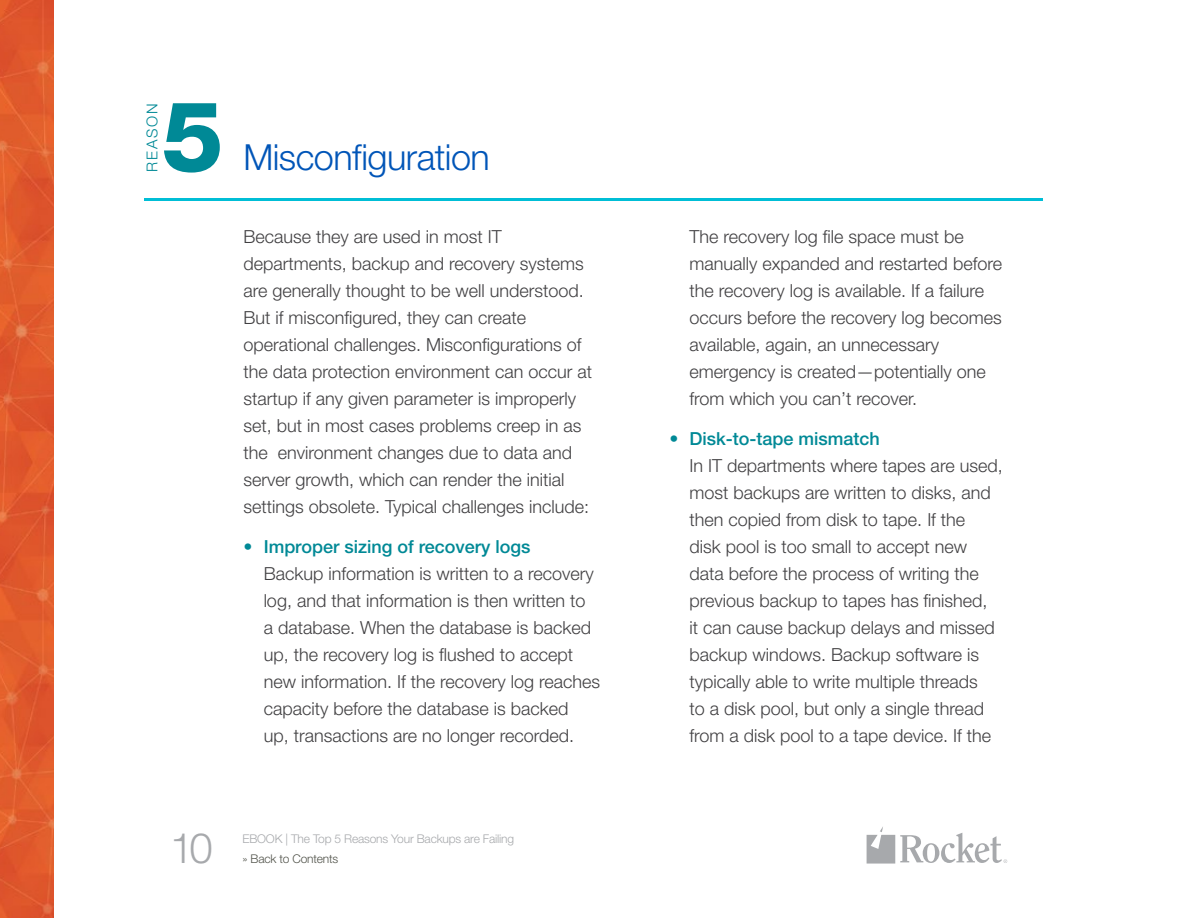
<style>
.page{position:relative;width:1188px;height:918px;background:#fff}
.page>*{position:absolute;margin:0;border:0;box-sizing:border-box;transform-origin:0 0}
.t1{font:800 98.25px "Helvetica Neue LT Std";color:#008996}
.t2{font:300 42px "Helvetica Neue LT Std";color:#a7a9ac}
.t3{font:300 36px "Helvetica Neue LT Std";letter-spacing:-.015em;color:#0055b8}
.t4{font:300 18px/27px "Helvetica Neue LT Std";color:#414042}
.t5{font:500 18px "Helvetica Neue LT Std";color:#008996}
.t6{font:300 15px "Helvetica Neue LT Std";letter-spacing:.11em;color:#008996}
.t7{font:300 12px "Helvetica Neue LT Std";letter-spacing:-.015em;color:#a7a9ac}
.t8{font:300 12px "Helvetica Neue LT Std";letter-spacing:-.015em;color:#51534a}
</style>
<div class="page">
<img style="left:0;top:0;width:54px;height:918px">
<svg style="left:867px;top:827px;width:140px;height:37px"></svg>
<hr style="left:144px;top:198px;width:899px;height:3px;background:#00bed6">
<h1 class="t1" style="left:162px;top:78px;width:63px">5</h1>
<p class="t6" style="left:143px;top:172px;width:69px;rotate:-90deg">REASON</p>
<h3 class="t3" style="left:243px;top:135px;width:248px">Misconfiguration</h3>
<p class="t4" style="left:243px;top:223px;width:350px">Because they are used in most IT departments, backup and recovery systems are generally thought to be well understood.<br>But if misconfigured, they can create operational challenges. Misconfigurations of the data protection environment can occur at startup if any given parameter is improperly set, but in most cases problems creep in as the environment changes due to data and server growth, which can render the initial settings obsolete. Typical challenges include:</p>
<p class="t5" style="left:243px;top:536px;width:289px">• Improper sizing of recovery logs</p>
<p class="t4" style="left:264px;top:560px;width:338px">Backup information is written to a recovery log, and that information is then written to<br>a database. When the database is backed up, the recovery log is flushed to accept new information. If the recovery log reaches capacity before the database is backed<br>up, transactions are no longer recorded.</p>
<h2 class="t2" style="left:170px;top:823px;width:44px">10</h2>
<p class="t7" style="left:243px;top:832px;width:273px">EBOOK | The Top 5 Reasons Your Backups are Failing</p>
<p class="t8" style="left:243px;top:852px;width:97px">» Back to Contents</p>
<p class="t4" style="left:690px;top:223px;width:314px">The recovery log file space must be manually expanded and restarted before the recovery log is available. If a failure occurs before the recovery log becomes available, again, an unnecessary emergency is created—potentially one from which you can’t recover.</p>
<p class="t5" style="left:669px;top:428px;width:212px">• Disk-to-tape mismatch</p>
<p class="t4" style="left:690px;top:452px;width:315px">In IT departments where tapes are used, most backups are written to disks, and then copied from disk to tape. If the<br>disk pool is too small to accept new data before the process of writing the previous backup to tapes has finished,<br>it can cause backup delays and missed backup windows. Backup software is typically able to write multiple threads<br>to a disk pool, but only a single thread from a disk pool to a tape device. If the</p>
</div>
